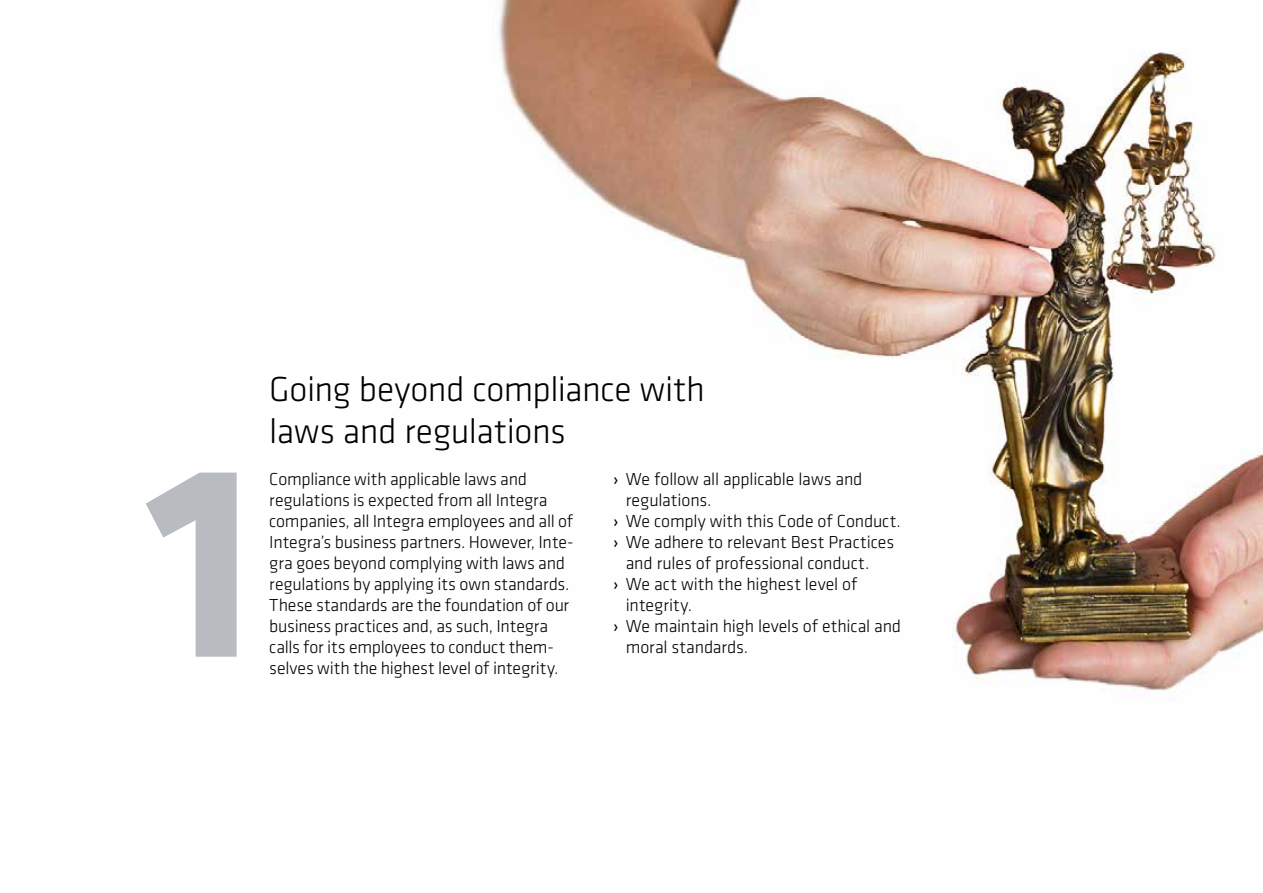
<style>
.page{position:relative;width:1263px;height:893px;background:#fff}
.page>*{position:absolute;margin:0;border:0;box-sizing:border-box;transform-origin:0 0}
.t1{font:700 285px "Klavika Basic";color:#b8bbc0}
.t2{font:300 36px/42px "Klavika";letter-spacing:-.015em;color:#000}
.t3{font:300 18px/21px "Klavika";letter-spacing:-.01em;color:#000}
.s1{font-weight:400}
</style>
<div class="page">
<img style="left:498px;top:0;width:765px;height:691px">
<h1 class="t1" style="left:146px;top:356px;width:112px">1</h1>
<h2 class="t2" style="left:269px;top:368px;width:437px">Going beyond compliance with laws and regulations</h2>
<p class="t3" style="left:269px;top:469px;width:306px">Compliance with applicable laws and regulations is expected from all Integra companies, all Integra employees and all of Integra’s business partners. However, Inte&shy;gra goes beyond complying with laws and regulations by applying its own standards.<br>These standards are the foundation of our business practices and, as such, Integra calls for its employees to conduct them&shy;selves with the highest level of integrity.</p>
<p class="t3" style="left:613px;top:469px;width:251px"><span class="s1">›</span> We follow all applicable laws and</p>
<p class="t3" style="left:626px;top:490px;width:87px">regulations.</p>
<p class="t3" style="left:613px;top:511px;width:289px"><span class="s1">›</span> We comply with this Code of Conduct.</p>
<p class="t3" style="left:613px;top:532px;width:283px"><span class="s1">›</span> We adhere to relevant Best Practices</p>
<p class="t3" style="left:626px;top:553px;width:245px">and rules of professional conduct.</p>
<p class="t3" style="left:613px;top:574px;width:246px"><span class="s1">›</span> We act with the highest level of</p>
<p class="t3" style="left:626px;top:595px;width:68px">integrity.</p>
<p class="t3" style="left:613px;top:616px;width:290px"><span class="s1">›</span> We maintain high levels of ethical and</p>
<p class="t3" style="left:626px;top:637px;width:124px">moral standards.</p>
</div>
